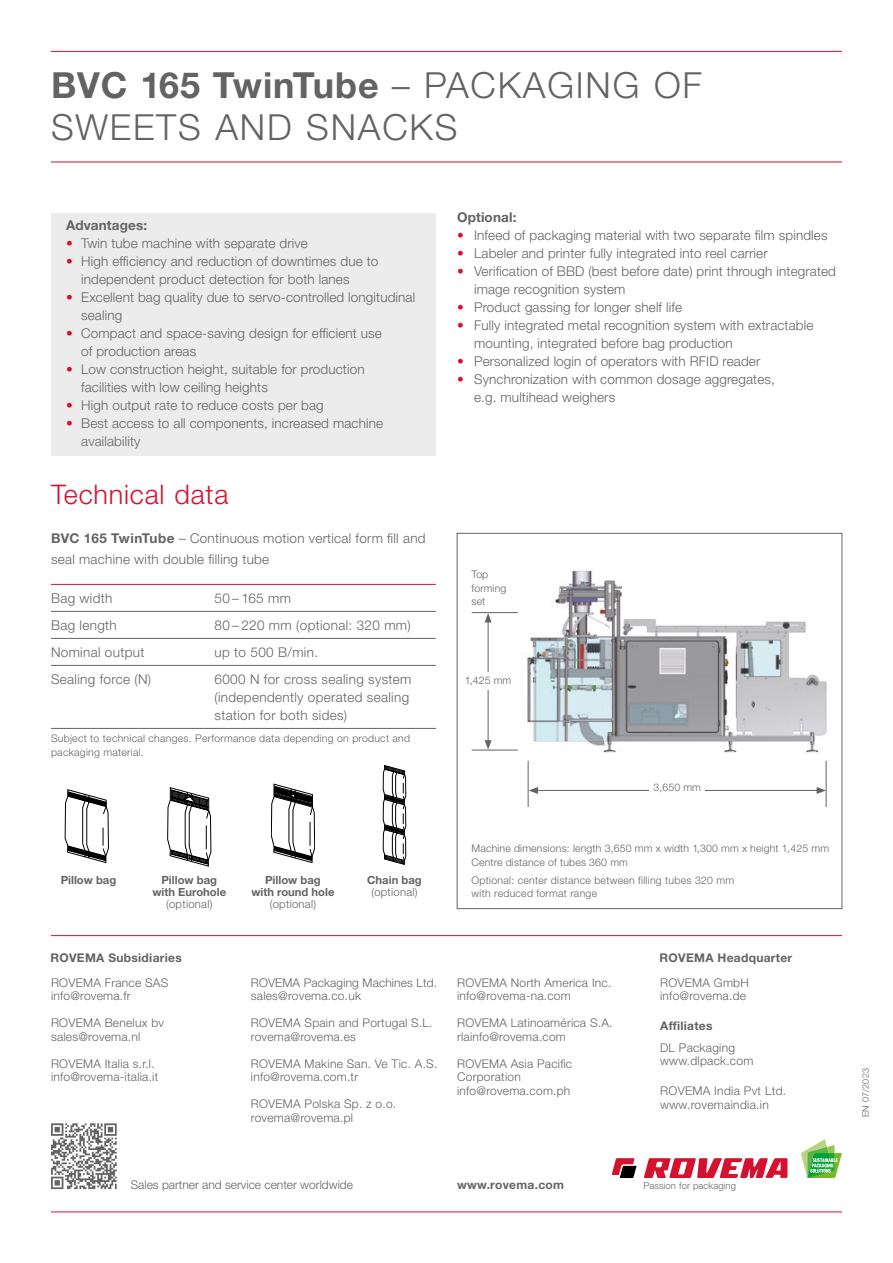
<style>
.page{position:relative;width:893px;height:1263px;background:#fff}
.page>*{position:absolute;margin:0;border:0;box-sizing:border-box;transform-origin:0 0}
.t1{font:300 36px/42px "Helvetica Neue LT Pro";letter-spacing:.05em;color:#646363}
.t2{font:300 27px "Helvetica Neue LT Pro";letter-spacing:.03em;color:#d51130}
.t3{font:300 13.5px/18px "Helvetica Neue LT Pro";letter-spacing:.01em;color:#646363}
.t4{font:700 13.5px "Helvetica Neue LT Pro";letter-spacing:.01em;color:#646363}
.t5{font:300 12px/13.5px "Helvetica Neue LT Pro";letter-spacing:.02em;color:#646363}
.t6{font:700 12px "Helvetica Neue LT Pro";letter-spacing:.025em;color:#646363}
.t7{font:300 12px "Helvetica Neue LT Pro";color:#646363}
.t8{font:700 11.25px/12px "Helvetica Neue LT Pro";color:#646363;text-align:center}
.t9{font:300 11.25px "Helvetica Neue LT Pro";letter-spacing:.025em;color:#646363}
.t10{font:300 10.5px/13.5px "Helvetica Neue LT Pro";letter-spacing:.025em;color:#646363}
.t11{font:300 9.45px "Helvetica Neue LT Pro";letter-spacing:.01em;color:#646363}
.t12{font:300 9px "Helvetica Neue LT Pro";letter-spacing:.025em;color:#646363}
.s1{font-weight:700}
.s2{color:#d51130}
</style>
<div class="page">
<div style="left:457px;top:533px;width:385px;height:376px;border:1px solid #646363"></div>
<hr style="left:51px;top:162px;width:791px;height:1px;background:#d51130">
<hr style="left:51px;top:51px;width:791px;height:1px;background:#d51130">
<hr style="left:51px;top:584px;width:385px;height:1px;background:#d51130">
<hr style="left:51px;top:611px;width:385px;height:1px;background:#646363">
<hr style="left:51px;top:638px;width:385px;height:1px;background:#646363">
<hr style="left:51px;top:665px;width:385px;height:1px;background:#646363">
<hr style="left:51px;top:728px;width:385px;height:1px;background:#646363">
<img style="left:516px;top:570px;width:311px;height:183px">
<hr style="left:472px;top:612px;width:46px;height:1px;background:#646363">
<hr style="left:472px;top:750px;width:46px;height:1px;background:#646363">
<hr style="left:528px;top:761px;width:1px;height:46px;background:#646363">
<hr style="left:536px;top:790px;width:283px;height:1px;background:#646363">
<svg style="left:528px;top:787px;width:10px;height:7px"></svg>
<svg style="left:817px;top:787px;width:9px;height:7px"></svg>
<hr style="left:826px;top:761px;width:1px;height:46px;background:#646363">
<div style="left:650px;top:783px;width:55px;height:10px;background:#fff"></div>
<hr style="left:488px;top:620px;width:1px;height:122px;background:#646363">
<svg style="left:485px;top:613px;width:7px;height:9px"></svg>
<svg style="left:485px;top:740px;width:7px;height:10px"></svg>
<div style="left:460px;top:673px;width:56px;height:17px;background:#fff"></div>
<div style="left:51px;top:213px;width:385px;height:243px;background:#ececec"></div>
<svg style="left:65px;top:789px;width:44px;height:74px"></svg>
<svg style="left:383px;top:765px;width:23px;height:100px"></svg>
<svg style="left:271px;top:784px;width:44px;height:79px"></svg>
<svg style="left:167px;top:787px;width:44px;height:80px"></svg>
<svg style="left:801px;top:1139px;width:41px;height:39px"></svg>
<svg style="left:644px;top:1158px;width:143px;height:20px"></svg>
<svg style="left:612px;top:1158px;width:25px;height:20px"></svg>
<hr style="left:51px;top:1211px;width:791px;height:1px;background:#d51130">
<hr style="left:51px;top:935px;width:791px;height:1px;background:#d51130">
<svg style="left:51px;top:1123px;width:66px;height:66px"></svg>
<h1 class="t1" style="left:51px;top:64px;width:652px"><span class="s1">BVC 165 TwinTube</span> – PACKAGING OF<br>SWEETS AND SNACKS</h1>
<p class="t4" style="left:66px;top:217px;width:83px">Advantages:</p>
<p class="t3" style="left:66px;top:234px;width:243px"><span class="s2">•</span> Twin tube machine with separate drive</p>
<p class="t3" style="left:81px;top:252px;width:299px;text-indent:-15px"><span class="s2">•</span> High efficiency and reduction of downtimes due to independent product detection for both lanes</p>
<p class="t3" style="left:81px;top:288px;width:336px;text-indent:-15px"><span class="s2">•</span> Excellent bag quality due to servo-controlled longitudinal sealing</p>
<p class="t3" style="left:81px;top:324px;width:302px;text-indent:-15px"><span class="s2">•</span> Compact and space-saving design for efficient use of production areas</p>
<p class="t3" style="left:81px;top:360px;width:285px;text-indent:-15px"><span class="s2">•</span> Low construction height, suitable for production facilities with low ceiling heights</p>
<p class="t3" style="left:66px;top:396px;width:259px"><span class="s2">•</span> High output rate to reduce costs per bag</p>
<p class="t3" style="left:81px;top:414px;width:303px;text-indent:-15px"><span class="s2">•</span> Best access to all components, increased machine availability</p>
<h2 class="t2" style="left:51px;top:478px;width:179px">Technical data</h2>
<p class="t3" style="left:51px;top:527px;width:376px;line-height:21px"><span class="s1">BVC 165 TwinTube</span> – Continuous motion vertical form fill and seal machine with double filling tube</p>
<p class="t3" style="left:51px;top:589px;width:63px">Bag width</p>
<p class="t3" style="left:215px;top:589px;width:78px">50 – 165 mm</p>
<p class="t3" style="left:51px;top:616px;width:67px">Bag length</p>
<p class="t3" style="left:215px;top:616px;width:198px">80 – 220 mm (optional: 320 mm)</p>
<p class="t3" style="left:51px;top:643px;width:95px">Nominal output</p>
<p class="t3" style="left:215px;top:643px;width:105px">up to 500 B/min.</p>
<p class="t3" style="left:51px;top:670px;width:102px">Sealing force (N)</p>
<p class="t3" style="left:215px;top:670px;width:198px">6000 N for cross sealing system (independently operated sealing station for both sides)</p>
<p class="t10" style="left:51px;top:731px;width:361px">Subject to technical changes. Performance data depending on product and packaging material.</p>
<p class="t8" style="left:61px;top:874px;width:57px">Pillow bag</p>
<p class="t8" style="left:367px;top:874px;width:56px">Chain bag</p>
<p class="t9" style="left:371px;top:885px;width:48px">(optional)</p>
<p class="t8" style="left:251px;top:874px;width:85px">Pillow bag<br>with round hole</p>
<p class="t9" style="left:270px;top:897px;width:48px">(optional)</p>
<p class="t8" style="left:152px;top:874px;width:75px">Pillow bag with Eurohole</p>
<p class="t9" style="left:166px;top:897px;width:48px">(optional)</p>
<p class="t4" style="left:457px;top:209px;width:61px">Optional:</p>
<p class="t3" style="left:457px;top:226px;width:372px"><span class="s2">•</span> Infeed of packaging material with two separate film spindles</p>
<p class="t3" style="left:457px;top:244px;width:312px"><span class="s2">•</span> Labeler and printer fully integrated into reel carrier</p>
<p class="t3" style="left:474px;top:262px;width:363px;text-indent:-17px"><span class="s2">•</span> Verification of BBD (best before date) print through integrated image recognition system</p>
<p class="t3" style="left:457px;top:298px;width:226px"><span class="s2">•</span> Product gassing for longer shelf life</p>
<p class="t3" style="left:474px;top:316px;width:341px;text-indent:-17px"><span class="s2">•</span> Fully integrated metal recognition system with extractable mounting, integrated before bag production</p>
<p class="t3" style="left:457px;top:352px;width:305px"><span class="s2">•</span> Personalized login of operators with RFID reader</p>
<p class="t3" style="left:474px;top:370px;width:302px;text-indent:-17px"><span class="s2">•</span> Synchronization with common dosage aggregates, e.g. multihead weighers</p>
<p class="t10" style="left:472px;top:567px;width:36px">Top forming set</p>
<p class="t10" style="left:465px;top:673px;width:48px">1,425 mm</p>
<p class="t10" style="left:654px;top:780px;width:49px">3,650 mm</p>
<p class="t10" style="left:472px;top:841px;width:359px">Machine dimensions: length 3,650 mm x width 1,300 mm x height 1,425 mm<br>Centre distance of tubes 360 mm</p>
<p class="t10" style="left:472px;top:873px;width:264px">Optional: center distance between filling tubes 320 mm with reduced format range</p>
<p class="t6" style="left:50px;top:950px;width:133px">ROVEMA Subsidiaries</p>
<p class="t6" style="left:660px;top:950px;width:134px">ROVEMA Headquarter</p>
<p class="t5" style="left:51px;top:975px;width:119px">ROVEMA France SAS info@rovema.fr</p>
<p class="t5" style="left:51px;top:1016px;width:114px">ROVEMA Benelux bv sales@rovema.nl</p>
<p class="t5" style="left:51px;top:1056px;width:109px">ROVEMA Italia s.r.l. info@rovema-italia.it</p>
<p class="t5" style="left:251px;top:975px;width:188px">ROVEMA Packaging Machines Ltd. sales@rovema.co.uk</p>
<p class="t5" style="left:251px;top:1016px;width:183px">ROVEMA Spain and Portugal S.L. rovema@rovema.es</p>
<p class="t5" style="left:251px;top:1056px;width:188px">ROVEMA Makine San. Ve Tic. A.S. info@rovema.com.tr</p>
<p class="t5" style="left:251px;top:1097px;width:147px">ROVEMA Polska Sp. z o.o. rovema@rovema.pl</p>
<p class="t5" style="left:457px;top:975px;width:156px">ROVEMA North America Inc. info@rovema-na.com</p>
<p class="t5" style="left:457px;top:1016px;width:157px">ROVEMA Latinoamérica S.A. rlainfo@rovema.com</p>
<p class="t5" style="left:457px;top:1056px;width:117px">ROVEMA Asia Pacific<br>Corporation info@rovema.com.ph</p>
<p class="t5" style="left:660px;top:975px;width:90px">ROVEMA GmbH info@rovema.de</p>
<p class="t6" style="left:660px;top:1018px;width:54px">Affiliates</p>
<p class="t5" style="left:660px;top:1040px;width:95px">DL Packaging www.dlpack.com</p>
<p class="t5" style="left:660px;top:1084px;width:128px">ROVEMA India Pvt Ltd. www.rovemaindia.in</p>
<p class="t7" style="left:131px;top:1177px;width:224px">Sales partner and service center worldwide</p>
<p class="t6" style="left:457px;top:1177px;width:108px">www.rovema.com</p>
<p class="t11" style="left:643px;top:1180px;width:94px">Passion for packaging</p>
<p class="t12" style="left:860px;top:1117px;width:51px;rotate:-90deg">EN 07/2023</p>
</div>
